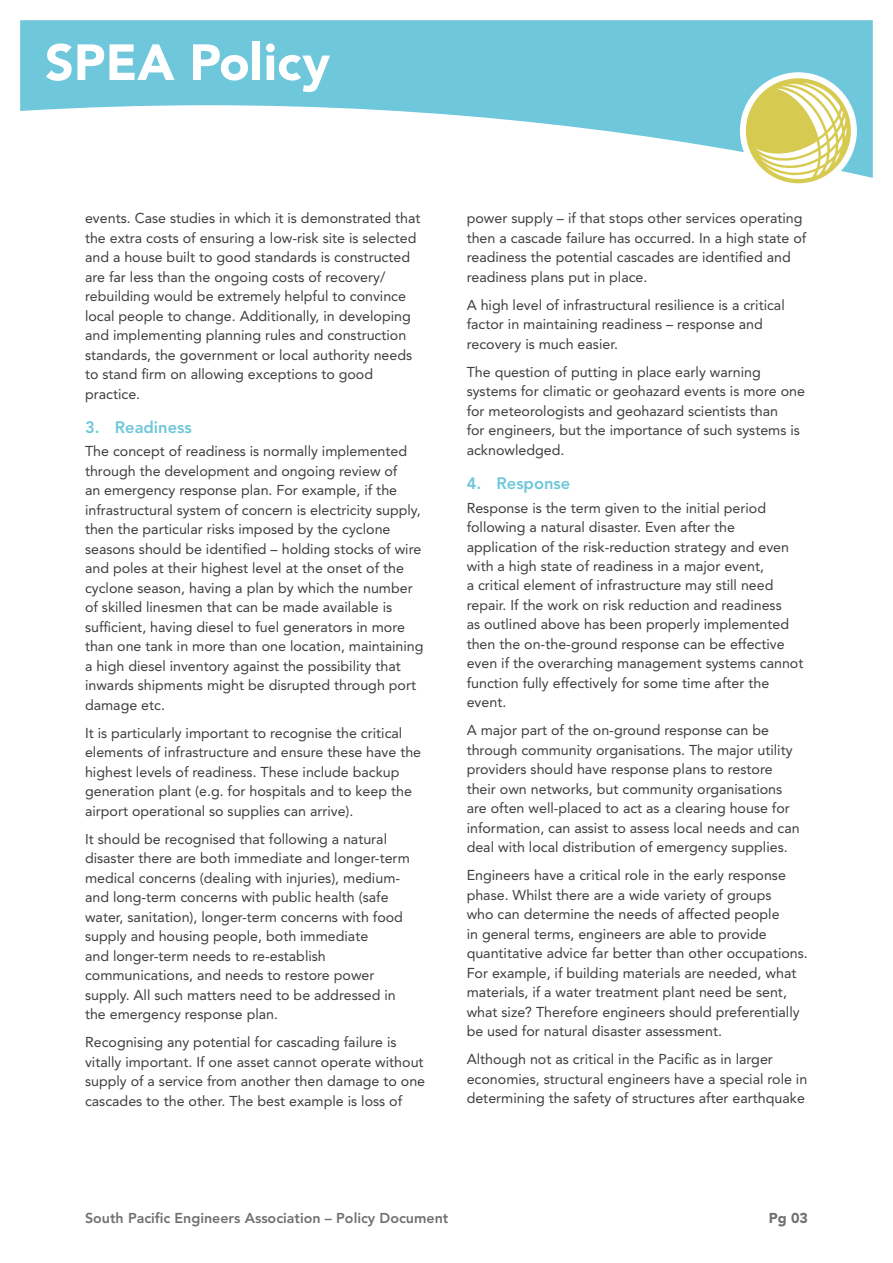
<style>
.page{position:relative;width:893px;height:1263px;background:#fff}
.page>*{position:absolute;margin:0;border:0;box-sizing:border-box;transform-origin:0 0}
.t1{font:900 50.25px "Avenir";color:#fff}
.t2{font:800 16.5px "Avenir";color:#6fc7db}
.t3{font:14.25px/19.5px "Avenir";color:#3e3e40}
.t4{font:800 14.25px "Avenir";color:#707173}
.t5{font:900 14.25px "Avenir";color:#707173}
</style>
<div class="page">
<svg style="left:20px;top:20px;width:853px;height:158px;fill:#6fc7db"></svg>
<svg style="left:743px;top:75px;width:111px;height:111px"></svg>
<div style="left:740px;top:72px;width:117px;height:117px;border:6px solid #fff;border-radius:50%"></div>
<svg style="left:755px;top:83px;width:92px;height:97px"></svg>
<h1 class="t1" style="left:45px;top:32px;width:287px">SPEA Policy</h1>
<p class="t3" style="left:85px;top:209px;width:337px">events. Case studies in which it is demonstrated that the extra costs of ensuring a low-risk site is selected and a house built to good standards is constructed are far less than the ongoing costs of recovery/ rebuilding would be extremely helpful to convince local people to change. Additionally, in developing and implementing planning rules and construction standards, the government or local authority needs to stand firm on allowing exceptions to good practice.</p>
<p class="t2" style="left:85px;top:417px;width:108px">3. Readiness</p>
<p class="t3" style="left:85px;top:442px;width:340px">The concept of readiness is normally implemented through the development and ongoing review of<br>an emergency response plan. For example, if the infrastructural system of concern is electricity supply, then the particular risks imposed by the cyclone seasons should be identified – holding stocks of wire and poles at their highest level at the onset of the cyclone season, having a plan by which the number of skilled linesmen that can be made available is sufficient, having diesel to fuel generators in more than one tank in more than one location, maintaining a high diesel inventory against the possibility that inwards shipments might be disrupted through port damage etc.</p>
<p class="t3" style="left:85px;top:723px;width:338px">It is particularly important to recognise the critical elements of infrastructure and ensure these have the highest levels of readiness. These include backup generation plant (e.g. for hospitals and to keep the airport operational so supplies can arrive).</p>
<p class="t3" style="left:85px;top:829px;width:326px">It should be recognised that following a natural disaster there are both immediate and longer-term medical concerns (dealing with injuries), medium&shy;and long-term concerns with public health (safe water, sanitation), longer-term concerns with food supply and housing people, both immediate<br>and longer-term needs to re-establish communications, and needs to restore power supply. All such matters need to be addressed in the emergency response plan.</p>
<p class="t3" style="left:85px;top:1033px;width:342px">Recognising any potential for cascading failure is vitally important. If one asset cannot operate without supply of a service from another then damage to one cascades to the other. The best example is loss of</p>
<p class="t3" style="left:467px;top:209px;width:341px">power supply – if that stops other services operating then a cascade failure has occurred. In a high state of readiness the potential cascades are identified and readiness plans put in place.</p>
<p class="t3" style="left:467px;top:295px;width:320px">A high level of infrastructural resilience is a critical factor in maintaining readiness – response and recovery is much easier.</p>
<p class="t3" style="left:467px;top:362px;width:340px">The question of putting in place early warning systems for climatic or geohazard events is more one for meteorologists and geohazard scientists than<br>for engineers, but the importance of such systems is acknowledged.</p>
<p class="t2" style="left:467px;top:473px;width:105px">4. Response</p>
<p class="t3" style="left:467px;top:498px;width:338px">Response is the term given to the initial period following a natural disaster. Even after the application of the risk-reduction strategy and even with a high state of readiness in a major event,<br>a critical element of infrastructure may still need repair. If the work on risk reduction and readiness<br>as outlined above has been properly implemented then the on-the-ground response can be effective even if the overarching management systems cannot function fully effectively for some time after the event.</p>
<p class="t3" style="left:467px;top:721px;width:334px">A major part of the on-ground response can be through community organisations. The major utility providers should have response plans to restore their own networks, but community organisations are often well-placed to act as a clearing house for information, can assist to assess local needs and can deal with local distribution of emergency supplies.</p>
<p class="t3" style="left:467px;top:866px;width:343px">Engineers have a critical role in the early response phase. Whilst there are a wide variety of groups<br>who can determine the needs of affected people<br>in general terms, engineers are able to provide quantitative advice far better than other occupations.<br>For example, if building materials are needed, what materials, if a water treatment plant need be sent, what size? Therefore engineers should preferentially be used for natural disaster assessment.</p>
<p class="t3" style="left:467px;top:1050px;width:342px">Although not as critical in the Pacific as in larger economies, structural engineers have a special role in determining the safety of structures after earthquake</p>
<p class="t4" style="left:85px;top:1209px;width:365px">South Pacific Engineers Association – Policy Document</p>
<p class="t5" style="left:769px;top:1209px;width:41px">Pg 03</p>
</div>
